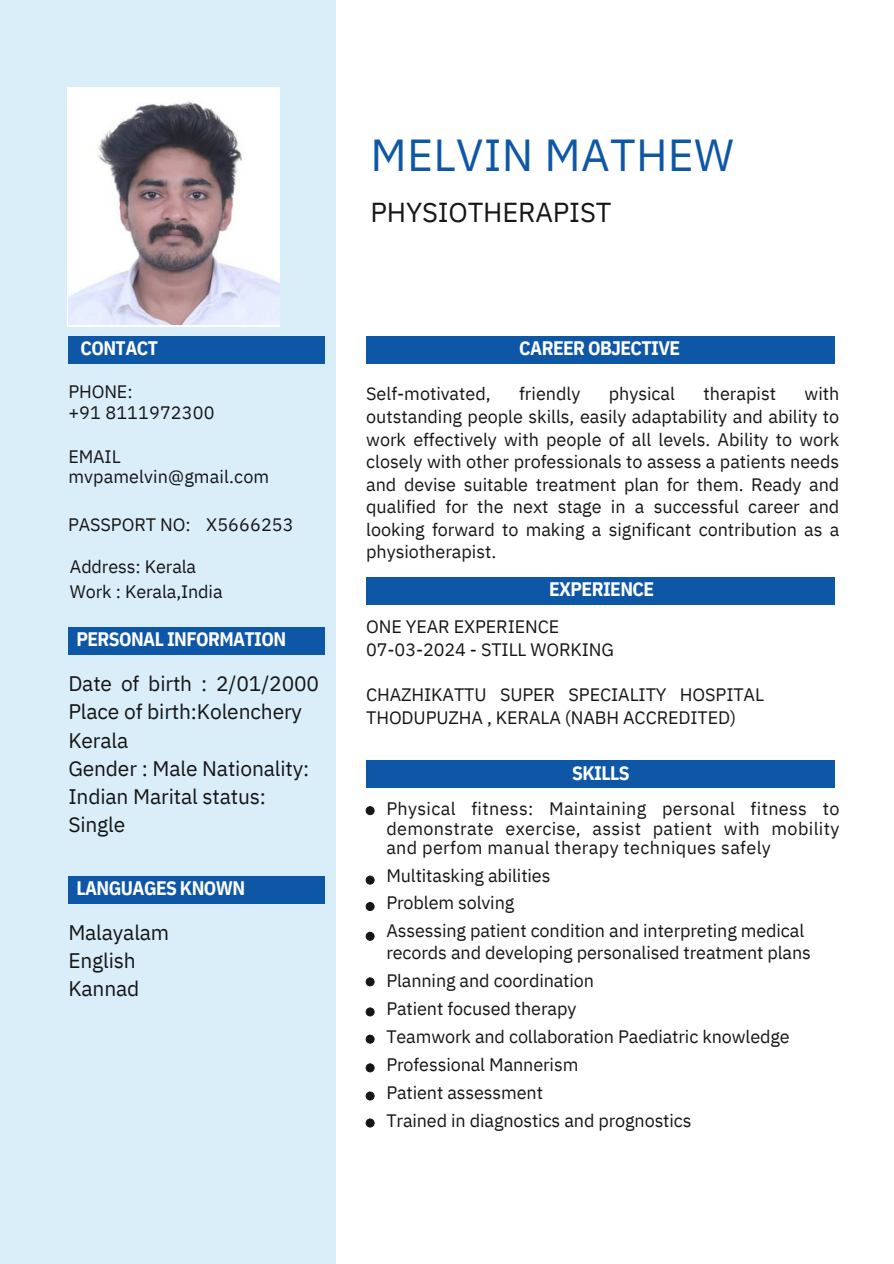
<style>
.page{position:relative;width:894px;height:1264px;background:#fff}
.page>*{position:absolute;margin:0;border:0;box-sizing:border-box;transform-origin:0 0}
.t1{font:44.7px "IBM Plex Sans";letter-spacing:.005em;color:#0e57a6}
.t2{font:27.3px "IBM Plex Sans";letter-spacing:-.005em;color:#151616}
.t3{font:21px/28.2px "IBM Plex Sans";letter-spacing:-.005em;color:#151616}
.t4{font:700 19.5px "IBM Plex Sans Cond";letter-spacing:-.03em;color:#fff}
.t5{font:18px/22.5px "IBM Plex Sans";letter-spacing:-.005em;color:#151616}
</style>
<div class="page">
<div style="left:0;top:0;width:335px;height:1263px;background:#daeefa"></div>
<svg style="left:67px;top:87px;width:213px;height:239px"></svg>
<img style="left:68px;top:89px;width:211px;height:235px">
<div style="left:68px;top:336px;width:256px;height:27px;background:#0e57a6"></div>
<div style="left:68px;top:627px;width:256px;height:27px;background:#0e57a6"></div>
<div style="left:68px;top:876px;width:256px;height:27px;background:#0e57a6"></div>
<div style="left:366px;top:336px;width:468px;height:27px;background:#0e57a6"></div>
<div style="left:366px;top:577px;width:468px;height:27px;background:#0e57a6"></div>
<div style="left:366px;top:761px;width:468px;height:27px;background:#0e57a6"></div>
<div style="left:366px;top:806px;width:8px;height:8px;background:#151616;border-radius:50%"></div>
<div style="left:365px;top:806px;width:9px;height:9px;border:1px solid #151616;border-radius:50%"></div>
<div style="left:366px;top:876px;width:8px;height:8px;background:#151616;border-radius:50%"></div>
<div style="left:365px;top:875px;width:9px;height:9px;border:1px solid #151616;border-radius:50%"></div>
<div style="left:366px;top:902px;width:8px;height:8px;background:#151616;border-radius:50%"></div>
<div style="left:365px;top:902px;width:9px;height:9px;border:1px solid #151616;border-radius:50%"></div>
<div style="left:366px;top:932px;width:8px;height:8px;background:#151616;border-radius:50%"></div>
<div style="left:365px;top:931px;width:9px;height:9px;border:1px solid #151616;border-radius:50%"></div>
<div style="left:366px;top:977px;width:8px;height:8px;background:#151616;border-radius:50%"></div>
<div style="left:365px;top:977px;width:9px;height:9px;border:1px solid #151616;border-radius:50%"></div>
<div style="left:366px;top:1007px;width:8px;height:8px;background:#151616;border-radius:50%"></div>
<div style="left:365px;top:1007px;width:9px;height:9px;border:1px solid #151616;border-radius:50%"></div>
<div style="left:366px;top:1035px;width:8px;height:8px;background:#151616;border-radius:50%"></div>
<div style="left:365px;top:1034px;width:9px;height:9px;border:1px solid #151616;border-radius:50%"></div>
<div style="left:366px;top:1063px;width:8px;height:8px;background:#151616;border-radius:50%"></div>
<div style="left:365px;top:1063px;width:9px;height:9px;border:1px solid #151616;border-radius:50%"></div>
<div style="left:366px;top:1091px;width:8px;height:8px;background:#151616;border-radius:50%"></div>
<div style="left:365px;top:1091px;width:9px;height:9px;border:1px solid #151616;border-radius:50%"></div>
<div style="left:366px;top:1118px;width:8px;height:8px;background:#151616;border-radius:50%"></div>
<div style="left:365px;top:1118px;width:9px;height:9px;border:1px solid #151616;border-radius:50%"></div>
<p class="t4" style="left:81px;top:335px;width:79px">CONTACT</p>
<p class="t5" style="left:68px;top:380px;width:66px">PHONE:</p>
<p class="t5" style="left:68px;top:400px;width:148px">+91 8111972300</p>
<p class="t5" style="left:68px;top:445px;width:54px">EMAIL</p>
<h3 class="t5" style="left:68px;top:465px;width:202px">mvpamelvin@gmail.com</h3>
<p class="t5" style="left:206px;top:513px;width:89px">X5666253</p>
<h3 class="t5" style="left:68px;top:513px;width:124px">PASSPORT NO:</h3>
<h5 class="t5" style="left:70px;top:555px;width:128px">Address: Kerala</h5>
<p class="t5" style="left:70px;top:579px;width:154px">Work : Kerala,India</p>
<p class="t4" style="left:76px;top:626px;width:211px">PERSONAL INFORMATION</p>
<h5 class="t3" style="left:68px;top:669px;width:252px">Date of birth : 2/01/2000<br>Place of birth:Kolenchery<br>Kerala<br>Gender : Male Nationality:<br>Indian Marital status:<br>Single</h5>
<h3 class="t4" style="left:76px;top:875px;width:170px">LANGUAGES KNOWN</h3>
<h5 class="t3" style="left:68px;top:918px;width:102px">Malayalam<br>English<br>Kannad</h5>
<p class="t1" style="left:370px;top:126px;width:365px">MELVIN MATHEW</p>
<h3 class="t2" style="left:370px;top:194px;width:242px">PHYSIOTHERAPIST</h3>
<p class="t4" style="left:519px;top:335px;width:162px">CAREER OBJECTIVE</p>
<h5 class="t5" style="left:366px;top:382px;width:474px;text-align:justify;text-indent:438px">with outstanding people skills, easily adaptability and ability to work effectively with people of all levels. Ability to work closely with other professionals to assess a patients needs and devise suitable treatment plan for them. Ready and qualified for the next stage in a successful career and looking forward to making a significant contribution as a physiotherapist.</h5>
<h5 class="t5" style="left:366px;top:382px;width:126px">Self-motivated,</h5>
<h5 class="t5" style="left:519px;top:382px;width:63px">friendly</h5>
<h5 class="t5" style="left:608px;top:382px;width:68px">physical</h5>
<h5 class="t5" style="left:703px;top:382px;width:74px">therapist</h5>
<p class="t4" style="left:549px;top:576px;width:106px">EXPERIENCE</p>
<h5 class="t5" style="left:366px;top:615px;width:249px">ONE YEAR EXPERIENCE<br>07-03-2024 - STILL WORKING</h5>
<p class="t5" style="left:366px;top:683px;width:399px">CHAZHIKATTU SUPER SPECIALITY HOSPITAL<br>THODUPUZHA , KERALA (NABH ACCREDITED)</p>
<p class="t4" style="left:572px;top:759px;width:59px">SKILLS</p>
<h5 class="t5" style="left:386px;top:799px;width:454px;line-height:19.2px;text-align:justify">Physical fitness: Maintaining personal fitness to demonstrate exercise, assist patient with mobility and perfom manual therapy techniques safely</h5>
<p class="t5" style="left:386px;top:863px;width:165px">Multitasking abilities</p>
<p class="t5" style="left:386px;top:890px;width:129px">Problem solving</p>
<p class="t5" style="left:386px;top:919px;width:419px">Assessing patient condition and interpreting medical</p>
<h3 class="t5" style="left:386px;top:941px;width:426px">records and developing personalised treatment plans</h3>
<h4 class="t5" style="left:386px;top:968px;width:209px">Planning and coordination</h4>
<p class="t5" style="left:386px;top:996px;width:191px">Patient focused therapy</p>
<h3 class="t5" style="left:386px;top:1024px;width:405px">Teamwork and collaboration Paediatric knowledge</h3>
<h4 class="t5" style="left:386px;top:1052px;width:193px">Professional Mannerism</h4>
<h1 class="t5" style="left:386px;top:1081px;width:158px">Patient assessment</h1>
<h2 class="t5" style="left:386px;top:1109px;width:306px">Trained in diagnostics and prognostics</h2>
</div>
